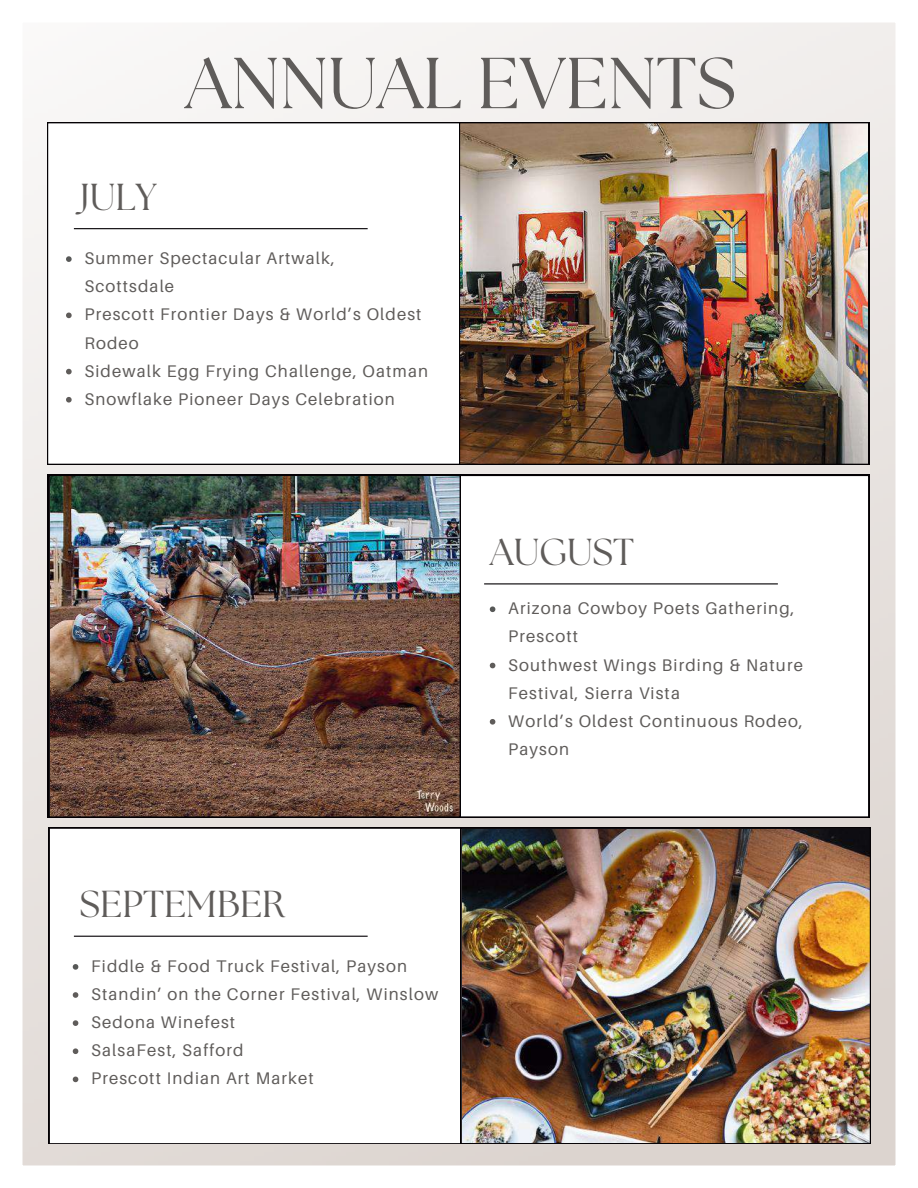
<style>
.page{position:relative;width:918px;height:1188px;background:#fff}
.page>*{position:absolute;margin:0;border:0;box-sizing:border-box;transform-origin:0 0}
.t1{font:72px "The Seasons";color:#5f5c5a}
.t2{font:37.5px "The Seasons";color:#5f5c5a}
.t3{font:16.8px/28.2px "Aileron";letter-spacing:.065em;color:#5f5c5a}
</style>
<div class="page">
<img style="left:22px;top:23px;width:874px;height:1143px">
<h1 class="t1" style="left:185px;top:36px;width:553px">ANNUAL EVENTS</h1>
<h2 class="t2" style="left:80px;top:172px;width:78px">JULY</h2>
<p class="t3" style="left:85px;top:244px;width:345px">Summer Spectacular Artwalk,<br>Scottsdale<br>Prescott Frontier Days &amp; World’s Oldest<br>Rodeo<br>Sidewalk Egg Frying Challenge, Oatman<br>Snowflake Pioneer Days Celebration</p>
<h2 class="t2" style="left:490px;top:527px;width:146px">AUGUST</h2>
<p class="t3" style="left:508px;top:595px;width:296px">Arizona Cowboy Poets Gathering,<br>Prescott<br>Southwest Wings Birding &amp; Nature<br>Festival, Sierra Vista<br>World’s Oldest Continuous Rodeo,<br>Payson</p>
<h2 class="t2" style="left:80px;top:879px;width:207px">SEPTEMBER</h2>
<p class="t3" style="left:91px;top:952px;width:349px">Fiddle &amp; Food Truck Festival, Payson<br>Standin’ on the Corner Festival, Winslow<br>Sedona Winefest<br>SalsaFest, Safford<br>Prescott Indian Art Market</p>
</div>
